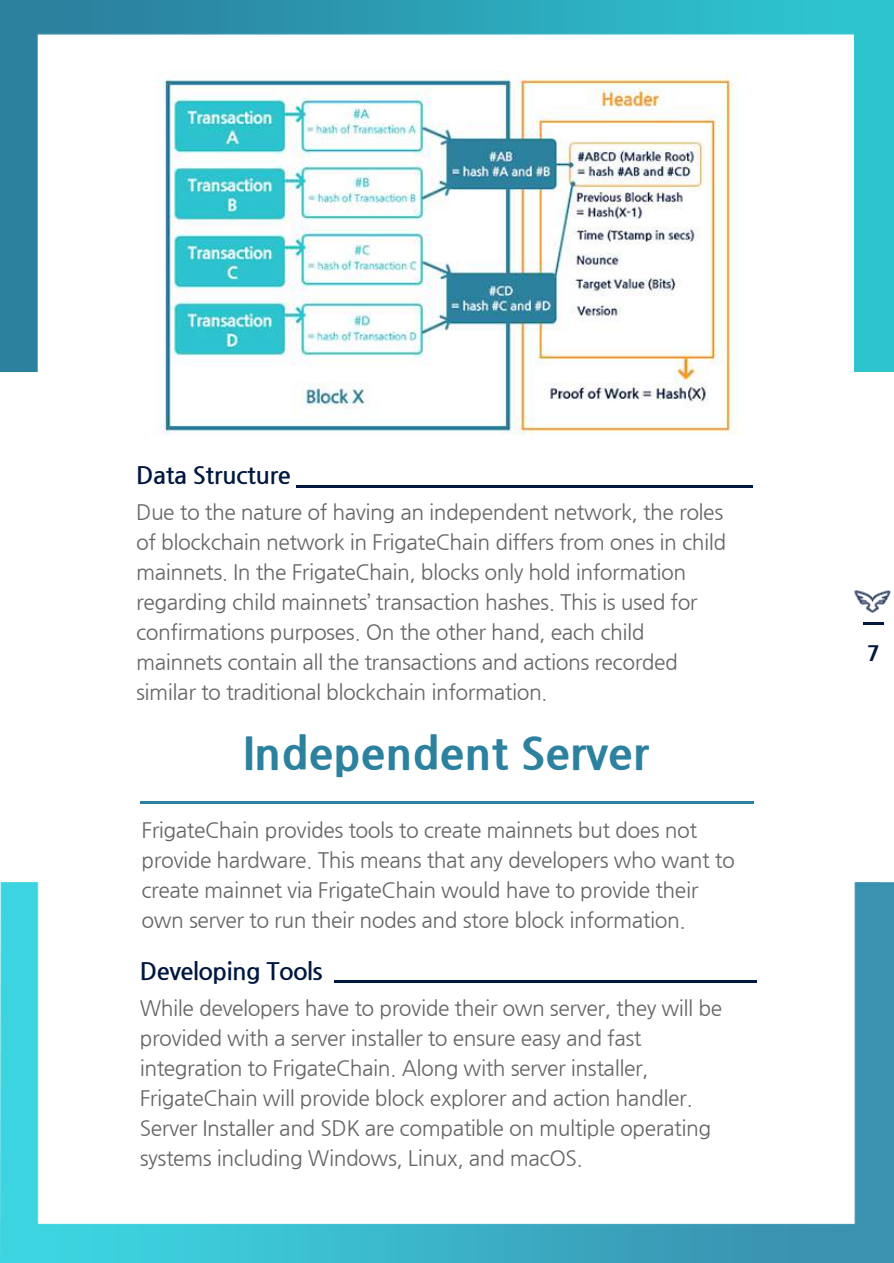
<style>
.page{position:relative;width:894px;height:1263px;background:#fff}
.page>*{position:absolute;margin:0;border:0;box-sizing:border-box;transform-origin:0 0}
.t1{font:800 45px "Nanum Gothic";color:#2b819e}
.t2{font:700 24px "Nanum Gothic";letter-spacing:-.02em;color:#00173f}
.t3{font:21px/30px "Nanum Gothic";letter-spacing:-.02em;color:#666}
.t4{font:800 21px "Nanum Gothic";color:#00173f}
</style>
<div class="page">
<img style="left:0;top:0;width:893px;height:372px">
<img style="left:0;top:882px;width:893px;height:381px">
<hr style="left:296px;top:485px;width:456px;height:2px;background:#00173f">
<hr style="left:334px;top:980px;width:422px;height:2px;background:#00173f">
<img style="left:154px;top:71px;width:584px;height:364px">
<hr style="left:140px;top:801px;width:613px;height:2px;background:#2b819e">
<img style="left:854px;top:590px;width:37px;height:23px">
<hr style="left:862px;top:623px;width:20px;height:2px;background:#00173f">
<p class="t2" style="left:136px;top:463px;width:156px">Data Structure</p>
<p class="t3" style="left:136px;top:498px;width:591px">Due to the nature of having an independent network, the roles of blockchain network in FrigateChain differs from ones in child mainnets. In the FrigateChain, blocks only hold information regarding child mainnets’ transaction hashes. This is used for confirmations purposes. On the other hand, each child mainnets contain all the transactions and actions recorded similar to traditional blockchain information.</p>
<h1 class="t1" style="left:243px;top:729px;width:407px">Independent Server</h1>
<p class="t3" style="left:141px;top:815px;width:594px">FrigateChain provides tools to create mainnets but does not provide hardware. This means that any developers who want to create mainnet via FrigateChain would have to provide their own server to run their nodes and store block information.</p>
<p class="t2" style="left:140px;top:959px;width:184px">Developing Tools</p>
<p class="t3" style="left:140px;top:993px;width:583px">While developers have to provide their own server, they will be provided with a server installer to ensure easy and fast integration to FrigateChain. Along with server installer, FrigateChain will provide block explorer and action handler.<br>Server Installer and SDK are compatible on multiple operating systems including Windows, Linux, and macOS.</p>
<p class="t4" style="left:866px;top:642px;width:14px">7</p>
</div>
